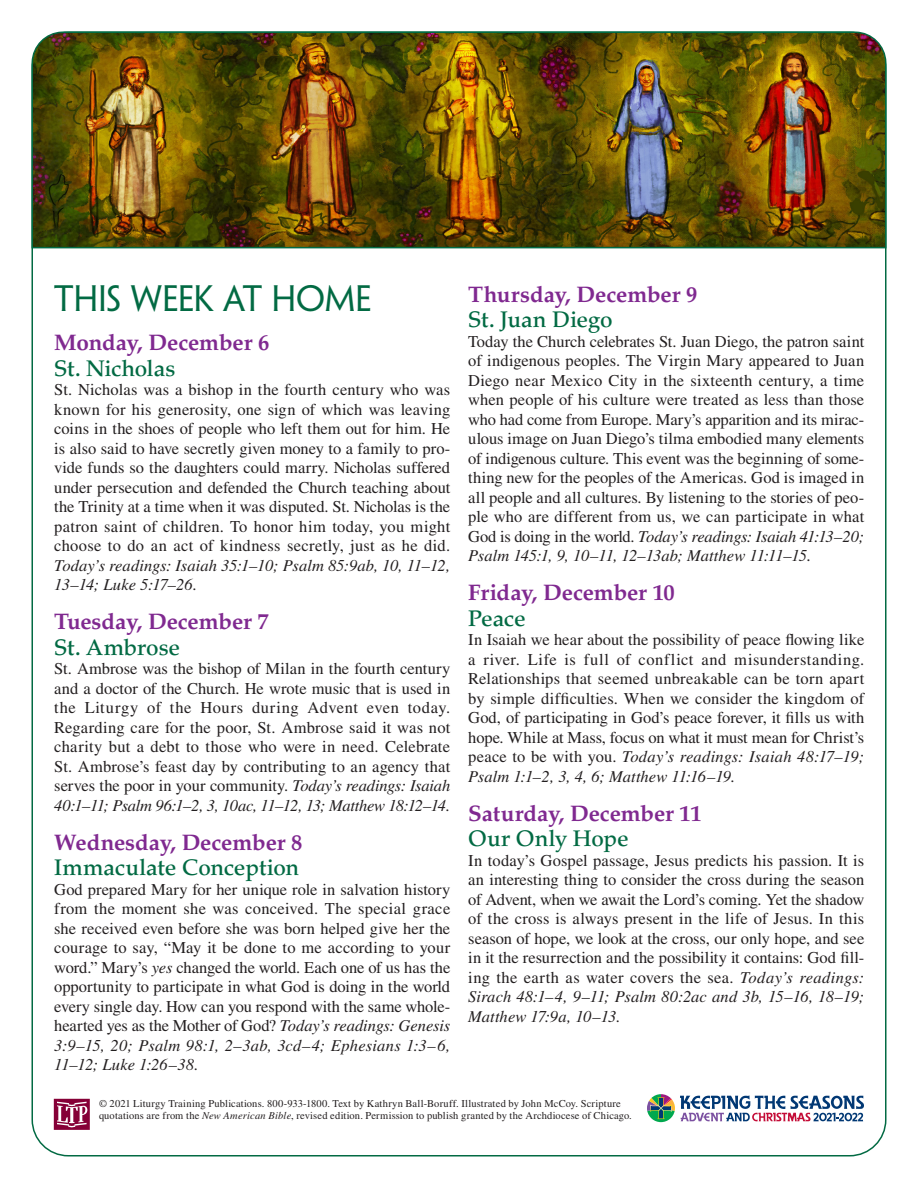
<style>
.page{position:relative;width:918px;height:1188px;background:#fff}
.page>*{position:absolute;margin:0;border:0;box-sizing:border-box;transform-origin:0 0}
.sect1__back_ADVNT{font:33px "Penumbra Flare Std";letter-spacing:-.01em;color:#026a43}
.h1__back_ADVT{font:700 22.5px "Palatino LT Std";letter-spacing:-.005em;color:#802990}
.h2__back_ALL{font:500 22.5px "Palatino LT Std";letter-spacing:-.01em;color:#026a43}
.para__back{font:16.5px/19.5px "Times LT Std";letter-spacing:.005em;color:#231f20;text-align:justify}
.t1{font:10.5px/12px "Times LT Std";letter-spacing:.015em;color:#231f20}
.s1{font-style:italic}
.s2{font-style:italic;font-size:17.25px}
</style>
<div class="page">
<svg style="left:54px;top:1099px;width:36px;height:31px"></svg>
<svg style="left:647px;top:1094px;width:217px;height:28px"></svg>
<img style="left:31px;top:31px;width:856px;height:218px">
<p class="sect1__back_ADVNT" style="left:54px;top:279px;width:319px">THIS WEEK AT HOME</p>
<p class="h1__back_ADVT" style="left:54px;top:330px;width:217px">Monday, December 6</p>
<p class="h2__back_ALL" style="left:54px;top:355px;width:123px">St. Nicholas</p>
<p class="para__back" style="left:54px;top:380px;width:398px">St. Nicholas was a bishop in the fourth century who was known for his generosity, one sign of which was leaving coins in the shoes of people who left them out for him. He is also said to have secretly given money to a family to pro&shy;vide funds so the daughters could marry. Nicholas suffered under persecution and defended the Church teaching about the Trinity at a time when it was disputed. St. Nicholas is the patron saint of children. To honor him today, you might choose to do an act of kindness secretly, just as he did.<br><span class="s1">Today’s readings: Isaiah 35:1–10; Psalm 85:9ab, 10, 11–12, 13–14; Luke 5:17–26.</span></p>
<p class="h1__back_ADVT" style="left:54px;top:609px;width:216px">Tuesday, December 7</p>
<p class="h2__back_ALL" style="left:54px;top:634px;width:127px">St. Ambrose</p>
<p class="para__back" style="left:54px;top:659px;width:398px">St. Ambrose was the bishop of Milan in the fourth century and a doctor of the Church. He wrote music that is used in the Liturgy of the Hours during Advent even today.<br>Regarding care for the poor, St. Ambrose said it was not charity but a debt to those who were in need. Celebrate St. Ambrose’s feast day by contributing to an agency that serves the poor in your community. <span class="s1">Today’s readings: Isaiah 40:1–11; Psalm 96:1–2, 3, 10ac, 11–12, 13; Matthew 18:12–14.</span></p>
<p class="h1__back_ADVT" style="left:54px;top:829px;width:250px">Wednesday, December 8</p>
<p class="h2__back_ALL" style="left:54px;top:855px;width:247px">Immaculate Conception</p>
<p class="para__back" style="left:54px;top:880px;width:398px">God prepared Mary for her unique role in salvation history from the moment she was conceived. The special grace she received even before she was born helped give her the courage to say, “May it be done to me according to your word.” Mary’s <span class="s1">yes</span> changed the world. Each one of us has the opportunity to participate in what God is doing in the world every single day. How can you respond with the same whole&shy;hearted yes as the Mother of God? <span class="s1">Today’s readings: Genesis 3:9–15, 20; Psalm 98:1, 2–3ab, 3cd–4; Ephesians 1:3–6, 11–12; Luke 1:26–38.</span></p>
<p class="h1__back_ADVT" style="left:468px;top:281px;width:231px">Thursday, December 9</p>
<p class="h2__back_ALL" style="left:468px;top:307px;width:146px">St. Juan Diego</p>
<p class="para__back" style="left:468px;top:331px;width:398px">Today the Church celebrates St. Juan Diego, the patron saint of indigenous peoples. The Virgin Mary appeared to Juan Diego near Mexico City in the sixteenth century, a time when people of his culture were treated as less than those who had come from Europe. Mary’s apparition and its mirac&shy;ulous image on Juan Diego’s tilma embodied many elements of indigenous culture. This event was the beginning of some&shy;thing new for the peoples of the Americas. God is imaged in all people and all cultures. By listening to the stories of peo&shy;ple who are different from us, we can participate in what God is doing in the world. <span class="s1">Today’s readings: Isaiah 41:13–20; Psalm 145:1, 9, 10–11, 12–13ab; Matthew 11:11–15</span><span class="s2">.</span></p>
<p class="h1__back_ADVT" style="left:468px;top:580px;width:208px">Friday, December 10</p>
<p class="h2__back_ALL" style="left:468px;top:605px;width:59px">Peace</p>
<p class="para__back" style="left:468px;top:630px;width:398px">In Isaiah we hear about the possibility of peace flowing like a river. Life is full of conflict and misunderstanding.<br>Relationships that seemed unbreakable can be torn apart by simple difficulties. When we consider the kingdom of God, of participating in God’s peace forever, it fills us with hope. While at Mass, focus on what it must mean for Christ’s peace to be with you. <span class="s1">Today’s readings: Isaiah 48:17–19; Psalm 1:1–2, 3, 4, 6; Matthew 11:16–19.</span></p>
<p class="h1__back_ADVT" style="left:468px;top:800px;width:235px">Saturday, December 11</p>
<p class="h2__back_ALL" style="left:468px;top:826px;width:162px">Our Only Hope</p>
<p class="para__back" style="left:468px;top:850px;width:398px">In today’s Gospel passage, Jesus predicts his passion. It is an interesting thing to consider the cross during the season of Advent, when we await the Lord’s coming. Yet the shadow of the cross is always present in the life of Jesus. In this season of hope, we look at the cross, our only hope, and see in it the resurrection and the possibility it contains: God fill&shy;ing the earth as water covers the sea. <span class="s1">Today’s readings:<br>Sirach 48:1–4, 9–11; Psalm 80:2ac and 3b, 15–16, 18–19; Matthew 17:9a, 10–13.</span></p>
<p class="t1" style="left:99px;top:1097px;width:534px">© 2021 Liturgy Training Publications. 800-933-1800. Text by Kathryn Ball-Boruff. Illustrated by John McCoy. Scripture quotations are from the <span class="s1">New American Bible</span>, revised edition. Permission to publish granted by the Archdiocese of Chicago.</p>
</div>
